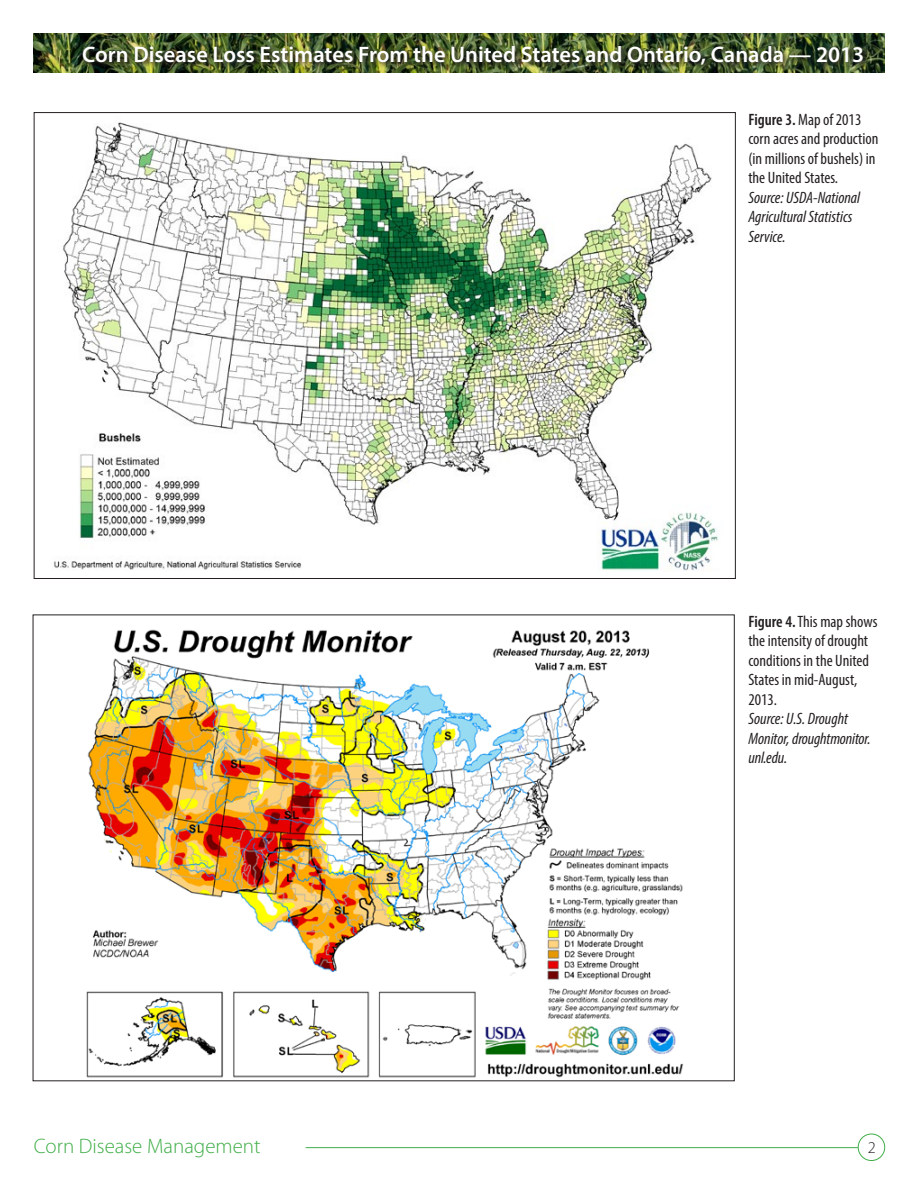
<style>
.page{position:relative;width:918px;height:1188px;background:#fff}
.page>*{position:absolute;margin:0;border:0;box-sizing:border-box;transform-origin:0 0}
.t1{font:600 27.15px "Myriad Pro";letter-spacing:-.005em;color:#fff}
.t2{font:600 22.5px "Myriad Pro";color:#fff}
.t3{font:300 21px "Myriad Pro";color:#40ae49}
.Captions{font:condensed 16.5px/19.5px "Myriad Pro";color:#231f20}
.t4{font:300 16.5px "Myriad Pro";color:#231f20}
.s1{font-weight:600}
.s2{font-style:italic}
</style>
<div class="page">
<img style="left:34px;top:34px;width:850px;height:38px">
<div style="left:858px;top:1134px;width:27px;height:27px;border:1px solid #40ae49;border-radius:50%"></div>
<hr style="left:306px;top:1147px;width:552px;height:1px;background:#40ae49">
<svg style="left:676px;top:40px;width:194px;height:33px"></svg>
<img style="left:81px;top:44px;width:788px;height:27px">
<img style="left:54px;top:122px;width:665px;height:449px">
<img style="left:86px;top:629px;width:598px;height:449px">
<h1 class="t1" style="left:677px;top:35px;width:189px">Mycotoxin FAQs</h1>
<h2 class="t2" style="left:82px;top:40px;width:784px">Corn Disease Loss Estimates From the United States and Ontario, Canada — 2013</h2>
<p class="Captions" style="left:748px;top:109px;width:132px"><span class="s1">Figure 3.</span> Map of 2013 corn acres and production (in millions of bushels) in the United States.<br><span class="s2">Source: USDA-National<br>Agricultural Statistics<br>Service.</span></p>
<p class="Captions" style="left:748px;top:611px;width:131px"><span class="s1">Figure 4.</span> This map shows the intensity of drought conditions in the United<br>States in mid-August,<br>2013.<br><span class="s2">Source: U.S. Drought<br>Monitor, droughtmonitor. unl.edu.</span></p>
<p class="t3" style="left:34px;top:1134px;width:228px">Corn Disease Management</p>
<p class="t4" style="left:868px;top:1138px;width:10px">2</p>
</div>
